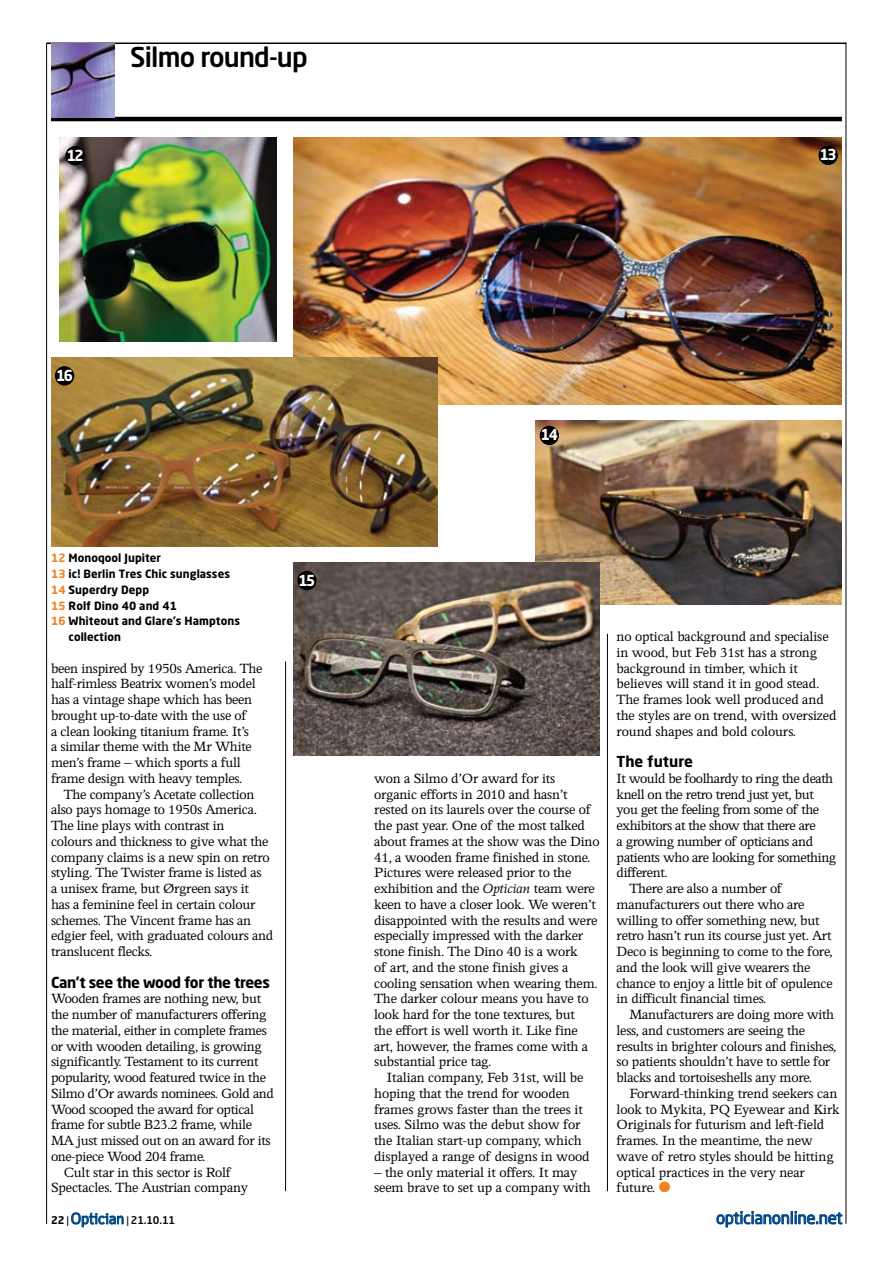
<style>
.page{position:relative;width:893px;height:1263px;background:#fff}
.page>*{position:absolute;margin:0;border:0;box-sizing:border-box;transform-origin:0 0}
.t1{font:500 27px "Neo Sans Std";letter-spacing:-.03em;color:#000}
.t2{font:16.5px "Neo Sans Std";letter-spacing:-.01em;color:#004685}
.t3{font:15px/15.8px "Perrywood MT Std";letter-spacing:-.02em;color:#000}
.t4{font:700 15px "Neo Sans Std";letter-spacing:-.025em;color:#000}
.t5{font:15px "Felbridge Std";letter-spacing:.01em;color:#004685;scale:.91 1}
.t6{font:700 15px "Neo Sans Std";letter-spacing:-.1em;color:#fff;scale:.95 1}
.t7{font:700 15px "Neo Sans Std";color:#000}
.t8{font:700 11.25px "Neo Sans Std";letter-spacing:.005em;color:#000}
.s1{color:#f58220}
.s2{font-style:italic}
.s3{font-family:"Neo Sans Std";font-weight:700;font-size:10.5px;color:#000}
.s4{font-family:"Neo Sans Std";font-size:10.5px;color:#000}
.s5{font-family:"Neo Sans Std";font-weight:500;font-size:10.5px;color:#000}
</style>
<div class="page">
<hr style="left:46px;top:43px;width:1px;height:1181px;background:#000">
<hr style="left:51px;top:117px;width:791px;height:4px;background:#000">
<hr style="left:46px;top:43px;width:800px;height:1px;background:#000">
<svg style="left:716px;top:1211px;width:127px;height:17px"></svg>
<svg style="left:71px;top:1212px;width:53px;height:15px"></svg>
<hr style="left:846px;top:43px;width:1px;height:1181px;background:#000">
<img style="left:51px;top:43px;width:64px;height:74px">
<img style="left:293px;top:137px;width:549px;height:268px">
<img style="left:59px;top:137px;width:217px;height:205px">
<div style="left:66px;top:147px;width:18px;height:18px;background:#000;border-radius:50%"></div>
<div style="left:65px;top:146px;width:20px;height:19px;border:2px solid #000;border-radius:50%"></div>
<div style="left:819px;top:146px;width:18px;height:18px;background:#000;border-radius:50%"></div>
<div style="left:818px;top:146px;width:20px;height:19px;border:2px solid #000;border-radius:50%"></div>
<img style="left:51px;top:358px;width:387px;height:188px">
<div style="left:56px;top:367px;width:17px;height:18px;background:#000;border-radius:50%"></div>
<div style="left:55px;top:366px;width:19px;height:20px;border:2px solid #000;border-radius:50%"></div>
<img style="left:536px;top:421px;width:306px;height:183px">
<img style="left:293px;top:562px;width:307px;height:193px">
<div style="left:298px;top:572px;width:18px;height:17px;background:#000;border-radius:50%"></div>
<div style="left:297px;top:571px;width:20px;height:19px;border:2px solid #000;border-radius:50%"></div>
<div style="left:540px;top:426px;width:18px;height:18px;background:#000;border-radius:50%"></div>
<div style="left:540px;top:426px;width:19px;height:19px;border:2px solid #000;border-radius:50%"></div>
<hr style="left:607px;top:634px;width:1px;height:557px;background:#000">
<hr style="left:285px;top:661px;width:1px;height:530px;background:#000">
<h1 class="t1" style="left:130px;top:40px;width:179px">Silmo round-up</h1>
<p class="t6" style="left:67px;top:145px;width:19px">12</p>
<p class="t6" style="left:820px;top:145px;width:19px">13</p>
<p class="t6" style="left:56px;top:366px;width:19px">16</p>
<p class="t8" style="left:51px;top:551px;width:112px"><span class="s1">12</span> Monoqool Jupiter</p>
<p class="t8" style="left:51px;top:567px;width:181px"><span class="s1">13</span> ic! Berlin Tres Chic sunglasses</p>
<p class="t8" style="left:51px;top:582px;width:100px"><span class="s1">14</span> Superdry Depp</p>
<p class="t8" style="left:51px;top:598px;width:127px"><span class="s1">15</span> Rolf Dino 40 and 41</p>
<p class="t8" style="left:51px;top:614px;width:190px"><span class="s1">16</span> Whiteout and Glare’s Hamptons</p>
<p class="t8" style="left:69px;top:630px;width:54px">collection</p>
<p class="t3" style="left:51px;top:660px;width:213px">been inspired by 1950s America. The half-rimless Beatrix women’s model has a vintage shape which has been brought up-to-date with the use of<br>a clean looking titanium frame. It’s<br>a similar theme with the Mr White men’s frame – which sports a full frame design with heavy temples.</p>
<p class="t3" style="left:51px;top:786px;width:224px;text-indent:13px">The company’s Acetate collection also pays homage to 1950s America.<br>The line plays with contrast in<br>colours and thickness to give what the company claims is a new spin on retro styling. The Twister frame is listed as<br>a unisex frame, but Ørgreen says it<br>has a feminine feel in certain colour schemes. The Vincent frame has an edgier feel, with graduated colours and translucent flecks.</p>
<p class="t4" style="left:51px;top:972px;width:220px">Can’t see the wood for the trees</p>
<p class="t3" style="left:51px;top:991px;width:212px">Wooden frames are nothing new, but</p>
<p class="t3" style="left:51px;top:1006px;width:217px">the number of manufacturers offering</p>
<p class="t3" style="left:51px;top:1022px;width:218px">the material, either in complete frames</p>
<p class="t3" style="left:51px;top:1038px;width:213px">or with wooden detailing, is growing</p>
<p class="t3" style="left:51px;top:1054px;width:209px">significantly. Testament to its current</p>
<p class="t3" style="left:51px;top:1069px;width:216px">popularity, wood featured twice in the</p>
<p class="t3" style="left:51px;top:1085px;width:225px">Silmo d’Or awards nominees. Gold and</p>
<p class="t3" style="left:51px;top:1101px;width:205px">Wood scooped the award for optical</p>
<p class="t3" style="left:51px;top:1117px;width:203px">frame for subtle B23.2 frame, while</p>
<p class="t3" style="left:51px;top:1132px;width:221px">MA just missed out on an award for its</p>
<p class="t3" style="left:51px;top:1148px;width:156px">one-piece Wood 204 frame.</p>
<p class="t3" style="left:64px;top:1164px;width:168px">Cult star in this sector is Rolf</p>
<p class="t3" style="left:51px;top:1180px;width:199px">Spectacles. The Austrian company</p>
<p class="t6" style="left:299px;top:570px;width:19px">15</p>
<p class="t6" style="left:541px;top:425px;width:19px">14</p>
<p class="t3" style="left:374px;top:770px;width:227px">won a Silmo d’Or award for its organic efforts in 2010 and hasn’t rested on its laurels over the course of the past year. One of the most talked about frames at the show was the Dino 41, a wooden frame finished in stone.<br>Pictures were released prior to the exhibition and the <span class="s2">Optician</span> team were keen to have a closer look. We weren’t disappointed with the results and were especially impressed with the darker stone finish. The Dino 40 is a work<br>of art, and the stone finish gives a cooling sensation when wearing them.<br>The darker colour means you have to look hard for the tone textures, but<br>the effort is well worth it. Like fine art, however, the frames come with a substantial price tag.</p>
<p class="t3" style="left:374px;top:1069px;width:217px;text-indent:13px">Italian company, Feb 31st, will be hoping that the trend for wooden frames grows faster than the trees it uses. Silmo was the debut show for the Italian start-up company, which displayed a range of designs in wood</p>
<p class="t3" style="left:374px;top:1164px;width:218px">– the only material it offers. It may seem brave to set up a company with</p>
<p class="t3" style="left:617px;top:628px;width:222px">no optical background and specialise in wood, but Feb 31st has a strong background in timber, which it believes will stand it in good stead.<br>The frames look well produced and the styles are on trend, with oversized round shapes and bold colours.</p>
<p class="t7" style="left:617px;top:752px;width:78px">The future</p>
<p class="t3" style="left:617px;top:770px;width:218px">It would be foolhardy to ring the death</p>
<p class="t3" style="left:617px;top:786px;width:199px">knell on the retro trend just yet, but</p>
<p class="t3" style="left:617px;top:802px;width:204px">you get the feeling from some of the</p>
<p class="t3" style="left:617px;top:817px;width:201px">exhibitors at the show that there are</p>
<p class="t3" style="left:617px;top:833px;width:198px">a growing number of opticians and</p>
<p class="t3" style="left:617px;top:849px;width:221px">patients who are looking for something</p>
<p class="t3" style="left:617px;top:865px;width:53px">different.</p>
<p class="t3" style="left:629px;top:880px;width:154px">There are also a number of</p>
<p class="t3" style="left:617px;top:896px;width:189px">manufacturers out there who are</p>
<p class="t3" style="left:617px;top:912px;width:204px">willing to offer something new, but</p>
<p class="t3" style="left:617px;top:928px;width:217px">retro hasn’t run its course just yet. Art</p>
<p class="t3" style="left:617px;top:943px;width:218px">Deco is beginning to come to the fore,</p>
<p class="t3" style="left:617px;top:959px;width:196px">and the look will give wearers the</p>
<p class="t3" style="left:617px;top:975px;width:218px">chance to enjoy a little bit of opulence</p>
<p class="t3" style="left:617px;top:991px;width:151px">in difficult financial times.</p>
<p class="t3" style="left:629px;top:1006px;width:206px">Manufacturers are doing more with</p>
<p class="t3" style="left:617px;top:1022px;width:190px">less, and customers are seeing the</p>
<p class="t3" style="left:617px;top:1038px;width:221px">results in brighter colours and finishes,</p>
<p class="t3" style="left:617px;top:1054px;width:215px">so patients shouldn’t have to settle for</p>
<p class="t3" style="left:617px;top:1069px;width:197px">blacks and tortoiseshells any more.</p>
<p class="t3" style="left:629px;top:1085px;width:210px">Forward-thinking trend seekers can</p>
<p class="t3" style="left:617px;top:1101px;width:225px">look to Mykita, PQ Eyewear and Kirk</p>
<p class="t3" style="left:617px;top:1117px;width:209px">Originals for futurism and left-field</p>
<p class="t3" style="left:617px;top:1132px;width:198px">frames. In the meantime, the new</p>
<p class="t3" style="left:617px;top:1148px;width:219px">wave of retro styles should be hitting</p>
<p class="t3" style="left:617px;top:1164px;width:190px">optical practices in the very near</p>
<p class="t3" style="left:617px;top:1180px;width:56px">future. <span class="s1">●</span></p>
<p class="t5" style="left:51px;top:1209px;width:138px"><span class="s3">22</span> <span class="s4">|</span> Optician <span class="s4">|</span> <span class="s5">21.10.11</span></p>
<p class="t2" style="left:716px;top:1208px;width:128px">opticianonline.net</p>
</div>
